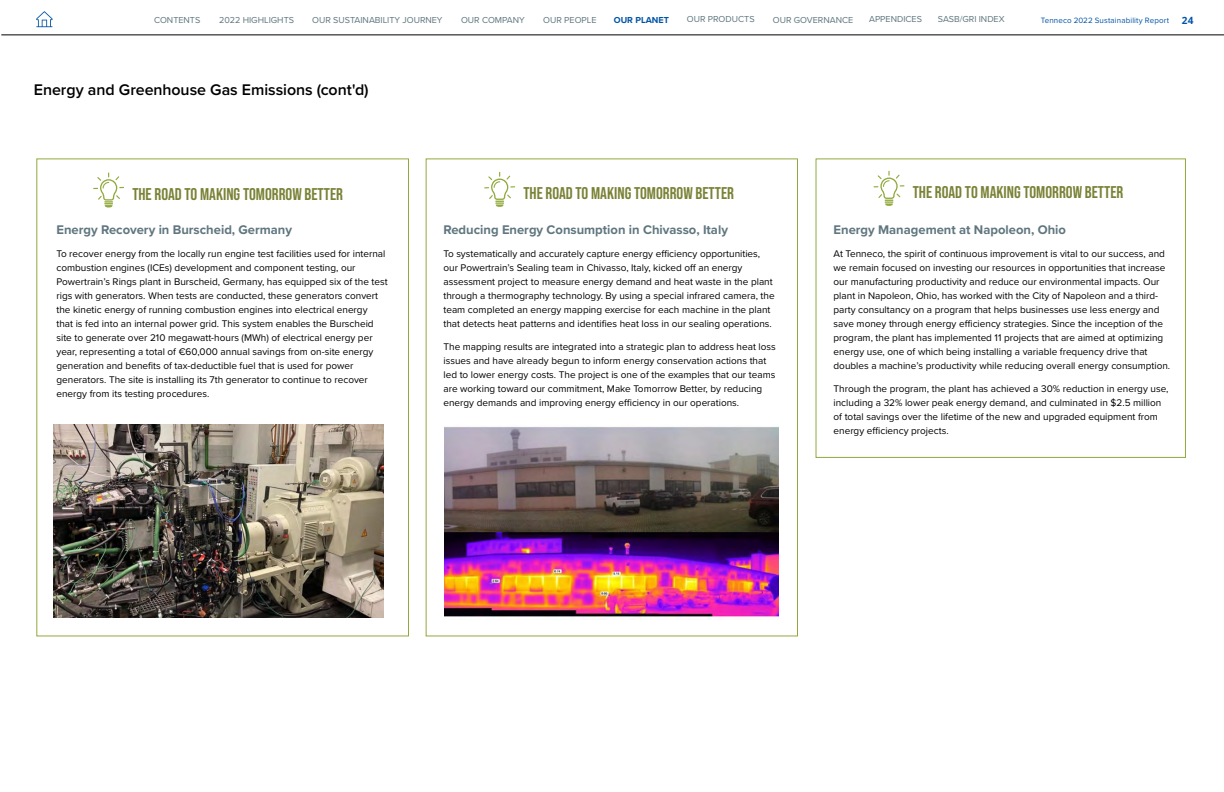
<style>
.page{position:relative;width:1224px;height:792px;background:#fff}
.page>*{position:absolute;margin:0;border:0;box-sizing:border-box;transform-origin:0 0}
.t1{font:700 17px "Bebas Neue Pro";color:#7a8236}
.t2{font:600 16px "Proxima Nova";letter-spacing:-.005em;color:#000}
.t3{font:700 13px "Proxima Nova";color:#5f767e}
.t4{font:10px/14px "Proxima Nova";color:#000}
.t5{font:700 10px "Open Sans";color:#0054a6}
.t6{font:9px "Proxima Nova";color:#5f767e}
.t7{font:700 9px "Proxima Nova";color:#0054a6}
.t8{font:8px "Proxima Nova";letter-spacing:.015em;color:#0054a6}
</style>
<div class="page">
<svg style="left:36px;top:11px;width:17px;height:16px"></svg>
<hr style="left:1px;top:35px;width:1223px;height:1px;background:#000">
<svg style="left:93px;top:172px;width:31px;height:35px"></svg>
<img style="left:54px;top:425px;width:329px;height:193px">
<svg style="left:874px;top:171px;width:31px;height:35px"></svg>
<div style="left:816px;top:158px;width:370px;height:300px;border:1px solid #91a93c"></div>
<svg style="left:484px;top:172px;width:31px;height:35px"></svg>
<img style="left:444px;top:426px;width:334px;height:193px">
<p class="t6" style="left:154px;top:13px;width:48px">CONTENTS</p>
<p class="t6" style="left:219px;top:13px;width:77px">2022 HIGHLIGHTS</p>
<p class="t6" style="left:312px;top:13px;width:132px">OUR SUSTAINABILITY JOURNEY</p>
<p class="t6" style="left:461px;top:13px;width:65px">OUR COMPANY</p>
<p class="t6" style="left:543px;top:13px;width:55px">OUR PEOPLE</p>
<p class="t7" style="left:614px;top:13px;width:57px">OUR PLANET</p>
<p class="t6" style="left:687px;top:13px;width:69px">OUR PRODUCTS</p>
<p class="t6" style="left:773px;top:13px;width:82px">OUR GOVERNANCE</p>
<p class="t6" style="left:869px;top:13px;width:54px">APPENDICES</p>
<p class="t6" style="left:938px;top:13px;width:68px">SASB/GRI INDEX</p>
<h2 class="t2" style="left:34px;top:77px;width:336px">Energy and Greenhouse Gas Emissions (cont'd)</h2>
<p class="t8" style="left:1041px;top:14px;width:130px">Tenneco 2022 Sustainability Report</p>
<p class="t5" style="left:1182px;top:13px;width:13px">24</p>
<h1 class="t1" style="left:132px;top:184px;width:212px">THE ROAD TO MAKING TOMORROW BETTER</h1>
<h3 class="t3" style="left:56px;top:220px;width:237px">Energy Recovery in Burscheid, Germany</h3>
<p class="t4" style="left:56px;top:246px;width:333px">To recover energy from the locally run engine test facilities used for internal combustion engines (ICEs) development and component testing, our Powertrain’s Rings plant in Burscheid, Germany, has equipped six of the test rigs with generators. When tests are conducted, these generators convert the kinetic energy of running combustion engines into electrical energy<br>that is fed into an internal power grid. This system enables the Burscheid site to generate over 210 megawatt-hours (MWh) of electrical energy per year, representing a total of €60,000 annual savings from on-site energy generation and benefits of tax-deductible fuel that is used for power generators. The site is installing its 7th generator to continue to recover energy from its testing procedures.</p>
<h1 class="t1" style="left:523px;top:184px;width:212px">THE ROAD TO MAKING TOMORROW BETTER</h1>
<h3 class="t3" style="left:443px;top:220px;width:286px">Reducing Energy Consumption in Chivasso, Italy</h3>
<p class="t4" style="left:443px;top:247px;width:333px">To systematically and accurately capture energy efficiency opportunities, our Powertrain’s Sealing team in Chivasso, Italy, kicked off an energy assessment project to measure energy demand and heat waste in the plant through a thermography technology. By using a special infrared camera, the team completed an energy mapping exercise for each machine in the plant that detects heat patterns and identifies heat loss in our sealing operations.</p>
<p class="t4" style="left:443px;top:340px;width:334px">The mapping results are integrated into a strategic plan to address heat loss issues and have already begun to inform energy conservation actions that led to lower energy costs. The project is one of the examples that our teams are working toward our commitment, Make Tomorrow Better, by reducing energy demands and improving energy efficiency in our operations.</p>
<h1 class="t1" style="left:913px;top:183px;width:212px">THE ROAD TO MAKING TOMORROW BETTER</h1>
<h3 class="t3" style="left:834px;top:220px;width:234px">Energy Management at Napoleon, Ohio</h3>
<p class="t4" style="left:834px;top:247px;width:338px">At Tenneco, the spirit of continuous improvement is vital to our success, and we remain focused on investing our resources in opportunities that increase our manufacturing productivity and reduce our environmental impacts. Our plant in Napoleon, Ohio, has worked with the City of Napoleon and a third&shy;party consultancy on a program that helps businesses use less energy and save money through energy efficiency strategies. Since the inception of the program, the plant has implemented 11 projects that are aimed at optimizing energy use, one of which being installing a variable frequency drive that doubles a machine’s productivity while reducing overall energy consumption.</p>
<p class="t4" style="left:834px;top:382px;width:336px">Through the program, the plant has achieved a 30% reduction in energy use, including a 32% lower peak energy demand, and culminated in $2.5 million of total savings over the lifetime of the new and upgraded equipment from energy efficiency projects.</p>
</div>
